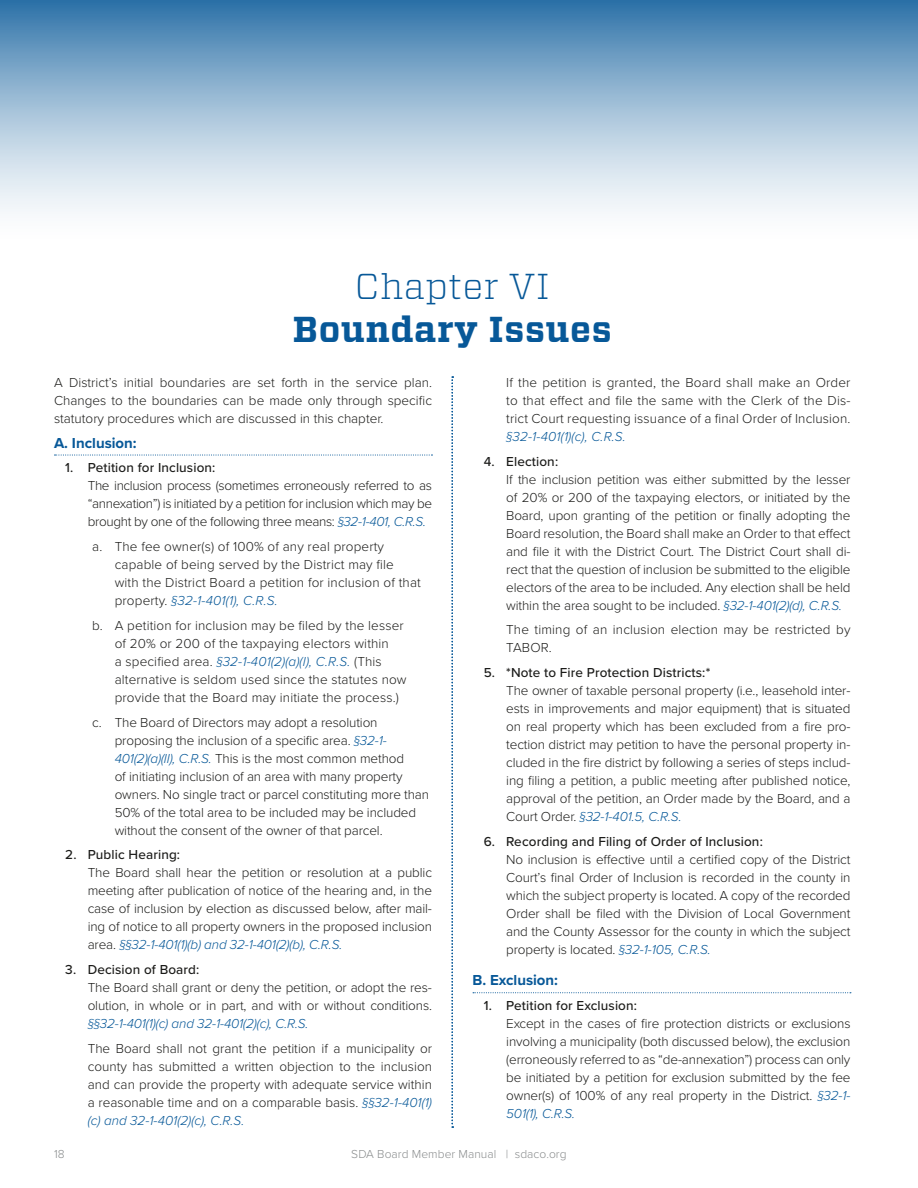
<style>
.page{position:relative;width:918px;height:1188px;background:#fff}
.page>*{position:absolute;margin:0;border:0;box-sizing:border-box;transform-origin:0 0}
.t1{font:700 36px "Vitesse";letter-spacing:.02em;color:#075898}
.t2{font:300 36px "Vitesse";letter-spacing:.02em;color:#075898}
.t3{font:700 15px "Proxima Nova";color:#075898}
.t4{font:300 13.5px/18px "Proxima Nova";letter-spacing:-.01em;color:#1c1c1a;text-align:justify}
.t5{font:300 13.5px/18px "Proxima Nova";letter-spacing:.01em;color:#1c1c1a}
.t6{font:500 13.5px "Proxima Nova";letter-spacing:.01em;color:#1c1c1a}
.t7{font:italic 300 13.5px "Proxima Nova";letter-spacing:-.01em;color:#075898}
.t8{font:300 12px "Proxima Nova";letter-spacing:.005em;color:#898c8d}
.s1{font-style:italic;color:#075898}
</style>
<div class="page">
<svg style="left:55px;top:454px;width:377px;height:2px"></svg>
<svg style="left:473px;top:992px;width:378px;height:1px"></svg>
<svg style="left:452px;top:376px;width:1px;height:752px"></svg>
<div style="left:0;top:0;width:918px;height:241px;background:linear-gradient(to bottom,#3a7aad,#fff)"></div>
<h1 class="t2" style="left:355px;top:261px;width:196px">Chapter VI</h1>
<h1 class="t1" style="left:293px;top:305px;width:320px">Boundary Issues</h1>
<p class="t4" style="left:54px;top:373px;width:380px">A District’s initial boundaries are set forth in the service plan.<br>Changes to the boundaries can be made only through specific statutory procedures which are discussed in this chapter.</p>
<p class="t3" style="left:54px;top:432px;width:84px">A. Inclusion:</p>
<p class="t6" style="left:65px;top:458px;width:152px">1. Petition for Inclusion:</p>
<p class="t4" style="left:88px;top:476px;width:346px">The inclusion process (sometimes erroneously referred to as “annexation”) is initiated by a petition for inclusion which may be brought by one of the following three means: <span class="s1">§32-1-401, C.R.S.</span></p>
<p class="t5" style="left:115px;top:537px;width:308px;text-indent:-23px">a. The fee owner(s) of 100% of any real property capable of being served by the District may file with the District Board a petition for inclusion of that property. <span class="s1">§32-1-401(1), C.R.S.</span></p>
<p class="t5" style="left:115px;top:616px;width:293px;text-indent:-23px">b. A petition for inclusion may be filed by the lesser of 20% or 200 of the taxpaying electors within<br>a specified area. <span class="s1">§32-1-401(2)(a)(I), C.R.S.</span> (This alternative is seldom used since the statutes now provide that the Board may initiate the process.)</p>
<p class="t4" style="left:115px;top:712px;width:316px;text-align:left;text-indent:-23px">c. The Board of Directors may adopt a resolution proposing the inclusion of a specific area. <span class="s1">§32-1- 401(2)(a)(II), C.R.S.</span> This is the most common method<br>of initiating inclusion of an area with many property owners. No single tract or parcel constituting more than 50% of the total area to be included may be included without the consent of the owner of that parcel.</p>
<p class="t6" style="left:65px;top:845px;width:116px">2. Public Hearing:</p>
<p class="t4" style="left:88px;top:863px;width:346px">The Board shall hear the petition or resolution at a public meeting after publication of notice of the hearing and, in the case of inclusion by election as discussed below, after mail&shy;ing of notice to all property owners in the proposed inclusion area. <span class="s1">§§32-1-401(1)(b) and 32-1-401(2)(b), C.R.S.</span></p>
<p class="t6" style="left:65px;top:960px;width:136px">3. Decision of Board:</p>
<p class="t4" style="left:88px;top:978px;width:346px">The Board shall grant or deny the petition, or adopt the res&shy;olution, in whole or in part, and with or without conditions.</p>
<p class="t7" style="left:88px;top:1014px;width:222px">§§32-1-401(1)(c) and 32-1-401(2)(c), C.R.S.</p>
<p class="t4" style="left:88px;top:1039px;width:346px">The Board shall not grant the petition if a municipality or county has submitted a written objection to the inclusion and can provide the property with adequate service within a reasonable time and on a comparable basis. <span class="s1">§§32-1-401(1) (c) and 32-1-401(2)(c), C.R.S.</span></p>
<p class="t4" style="left:506px;top:373px;width:346px">If the petition is granted, the Board shall make an Order to that effect and file the same with the Clerk of the Dis&shy;trict Court requesting issuance of a final Order of Inclusion.</p>
<p class="t7" style="left:506px;top:426px;width:121px">§32-1-401(1)(c), C.R.S.</p>
<p class="t6" style="left:484px;top:451px;width:76px">4. Election:</p>
<p class="t4" style="left:506px;top:469px;width:346px">If the inclusion petition was either submitted by the lesser of 20% or 200 of the taxpaying electors, or initiated by the Board, upon granting of the petition or finally adopting the Board resolution, the Board shall make an Order to that effect and file it with the District Court. The District Court shall di&shy;rect that the question of inclusion be submitted to the eligible electors of the area to be included. Any election shall be held within the area sought to be included. <span class="s1">§32-1-401(2)(d), C.R.S.</span></p>
<p class="t5" style="left:506px;top:620px;width:346px">The timing of an inclusion election may be restricted by<br>TABOR.</p>
<p class="t6" style="left:484px;top:663px;width:228px">5. *Note to Fire Protection Districts:*</p>
<p class="t4" style="left:506px;top:681px;width:346px">The owner of taxable personal property (i.e., leasehold inter&shy;ests in improvements and major equipment) that is situated on real property which has been excluded from a fire pro&shy;tection district may petition to have the personal property in&shy;cluded in the fire district by following a series of steps includ&shy;ing filing a petition, a public meeting after published notice, approval of the petition, an Order made by the Board, and a Court Order. <span class="s1">§32-1-401.5, C.R.S.</span></p>
<p class="t6" style="left:484px;top:831px;width:281px">6. Recording and Filing of Order of Inclusion:</p>
<p class="t4" style="left:506px;top:850px;width:346px">No inclusion is effective until a certified copy of the District Court’s final Order of Inclusion is recorded in the county in which the subject property is located. A copy of the recorded Order shall be filed with the Division of Local Government and the County Assessor for the county in which the subject property is located. <span class="s1">§32-1-105, C.R.S.</span></p>
<p class="t3" style="left:472px;top:969px;width:87px">B. Exclusion:</p>
<p class="t6" style="left:484px;top:996px;width:155px">1. Petition for Exclusion:</p>
<p class="t4" style="left:506px;top:1014px;width:346px">Except in the cases of fire protection districts or exclusions involving a municipality (both discussed below), the exclusion (erroneously referred to as “de-annexation”) process can only be initiated by a petition for exclusion submitted by the fee owner(s) of 100% of any real property in the District. <span class="s1">§32-1- 501(1), C.R.S.</span></p>
<p class="t8" style="left:54px;top:1145px;width:12px">18</p>
<p class="t8" style="left:351px;top:1145px;width:217px">SDA Board Member Manual | sdaco.org</p>
</div>
